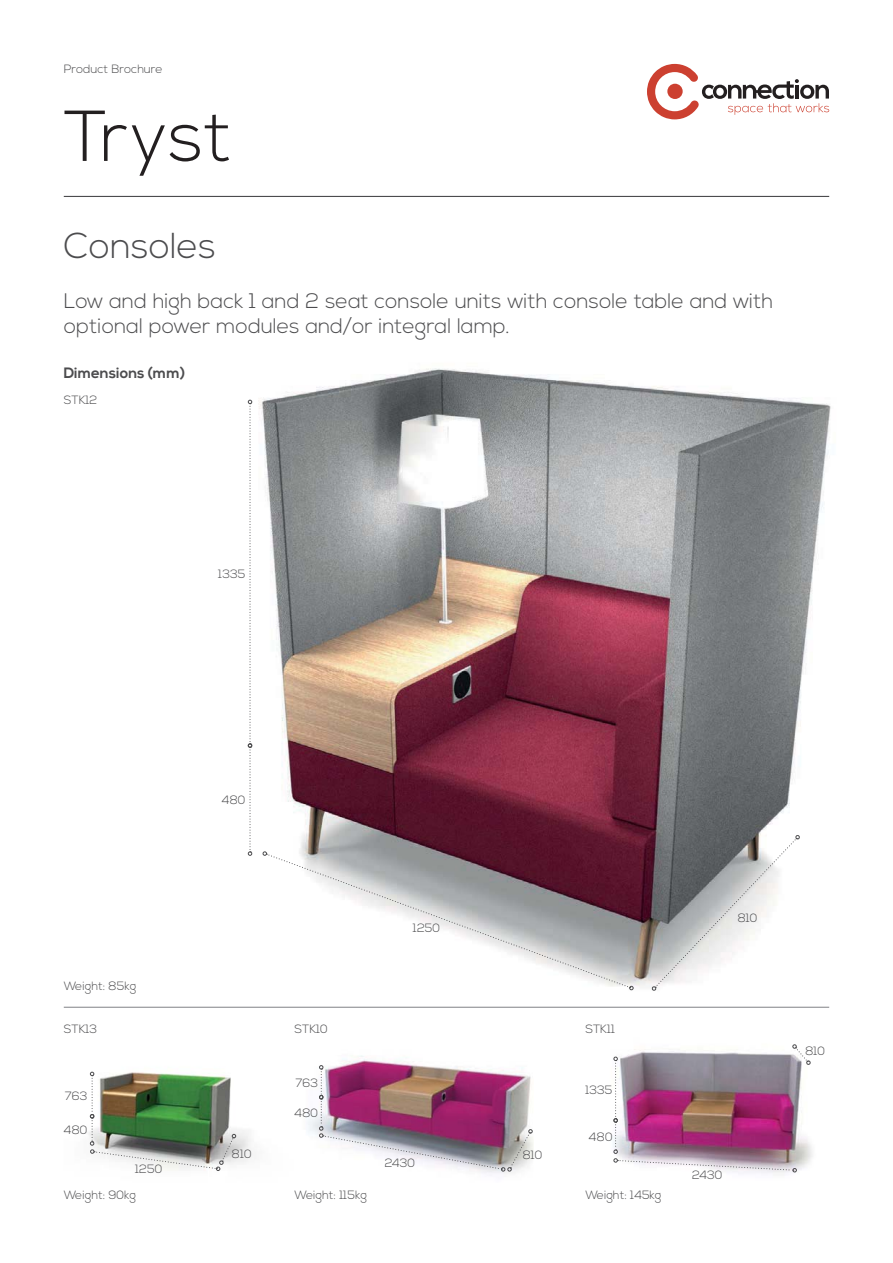
<style>
.page{position:relative;width:893px;height:1263px;background:#fff}
.page>*{position:absolute;margin:0;border:0;box-sizing:border-box;transform-origin:0 0}
.t1{font:300 72px "Nexa";color:#231f20}
.t2{font:300 36px "Nexa";color:#4c4c4e}
.t3{font:300 21px/25.2px "Nexa";color:#4c4c4e}
.t4{font:700 15px "Nexa";color:#4c4c4e}
.t5{font:300 12px "Nexa";color:#4c4c4e}
</style>
<div class="page">
<hr style="left:64px;top:196px;width:765px;height:1px;background:#4c4c4e">
<svg style="left:647px;top:64px;width:182px;height:55px"></svg>
<img style="left:191px;top:368px;width:640px;height:640px">
<svg style="left:248px;top:400px;width:4px;height:456px"></svg>
<svg style="left:651px;top:835px;width:150px;height:157px"></svg>
<img style="left:90px;top:1072px;width:146px;height:99px">
<img style="left:300px;top:1055px;width:215px;height:119px">
<img style="left:319px;top:1065px;width:214px;height:107px">
<img style="left:613px;top:1044px;width:198px;height:128px">
<svg style="left:268px;top:854px;width:362px;height:134px"></svg>
<svg style="left:263px;top:851px;width:4px;height:5px"></svg>
<svg style="left:629px;top:986px;width:4px;height:4px"></svg>
<hr style="left:64px;top:1007px;width:765px;height:1px;background:#808285">
<p class="t5" style="left:64px;top:64px;width:100px">Product Brochure</p>
<h1 class="t1" style="left:64px;top:109px;width:170px">Tryst</h1>
<h2 class="t2" style="left:64px;top:232px;width:154px">Consoles</h2>
<h3 class="t3" style="left:64px;top:291px;width:711px">Low and high back 1 and 2 seat console units with console table and with optional power modules and/or integral lamp.</h3>
<p class="t4" style="left:64px;top:364px;width:123px">Dimensions (mm)</p>
<p class="t5" style="left:64px;top:396px;width:35px">STK12</p>
<p class="t5" style="left:218px;top:570px;width:29px">1335</p>
<p class="t5" style="left:222px;top:795px;width:25px">480</p>
<p class="t5" style="left:413px;top:923px;width:29px">1250</p>
<p class="t5" style="left:64px;top:982px;width:74px">Weight: 85kg</p>
<p class="t5" style="left:64px;top:1025px;width:35px">STK13</p>
<p class="t5" style="left:585px;top:1025px;width:31px">STK11</p>
<p class="t5" style="left:294px;top:1025px;width:35px">STK10</p>
<p class="t5" style="left:65px;top:1091px;width:24px">763</p>
<p class="t5" style="left:64px;top:1126px;width:25px">480</p>
<p class="t5" style="left:135px;top:1164px;width:29px">1250</p>
<p class="t5" style="left:232px;top:1150px;width:21px">810</p>
<p class="t5" style="left:295px;top:1078px;width:24px">763</p>
<p class="t5" style="left:294px;top:1109px;width:25px">480</p>
<p class="t5" style="left:385px;top:1159px;width:32px">2430</p>
<p class="t5" style="left:523px;top:1151px;width:21px">810</p>
<p class="t5" style="left:585px;top:1086px;width:29px">1335</p>
<p class="t5" style="left:589px;top:1132px;width:25px">480</p>
<p class="t5" style="left:64px;top:1191px;width:74px">Weight: 90kg</p>
<p class="t5" style="left:585px;top:1191px;width:77px">Weight: 145kg</p>
<p class="t5" style="left:294px;top:1191px;width:74px">Weight: 115kg</p>
<p class="t5" style="left:738px;top:913px;width:21px">810</p>
<p class="t5" style="left:692px;top:1171px;width:32px">2430</p>
<p class="t5" style="left:805px;top:1046px;width:21px">810</p>
</div>
